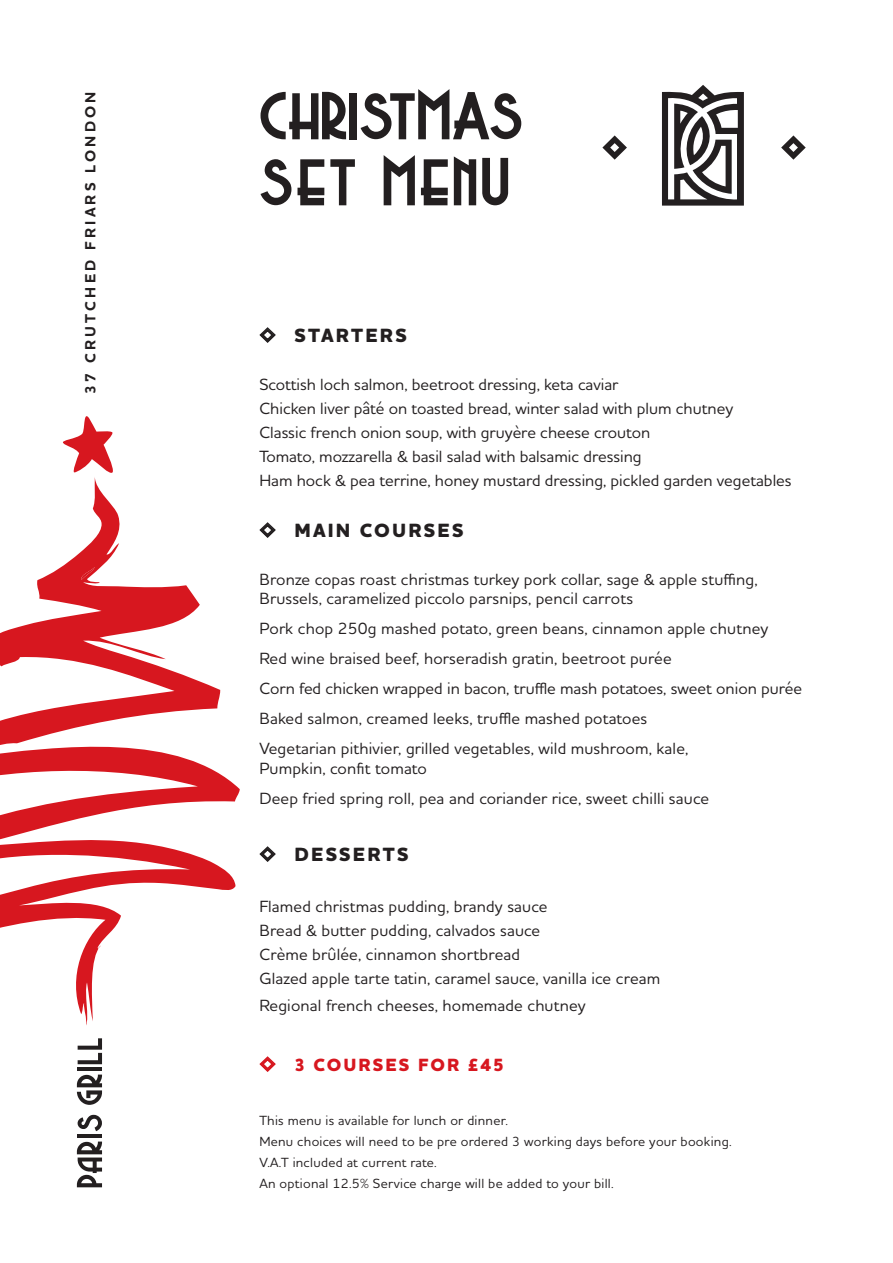
<style>
.page{position:relative;width:893px;height:1263px;background:#fff}
.page>*{position:absolute;margin:0;border:0;box-sizing:border-box;transform-origin:0 0}
.t1{font:700 63px "Copasetic NF";letter-spacing:.02em;color:#231f20}
.t2{font:800 19.5px "Houschka Pro";letter-spacing:.115em;color:#231f20}
.t3{font:800 18px "Houschka Pro";letter-spacing:.115em;color:#d7171f}
.t4{font:500 16.5px "Houschka Pro";letter-spacing:.01em;color:#231f20}
.t5{font:700 15px "Houschka Pro";letter-spacing:.215em;color:#231f20}
.t6{font:500 13.5px "Houschka Pro";letter-spacing:.02em;color:#231f20}
.s1{font-family:"Helvetica";font-weight:400;font-size:18.15px}
</style>
<div class="page">
<svg style="left:77px;top:1141px;width:25px;height:46px"></svg>
<hr style="left:78px;top:1134px;width:24px;height:4px;background:#231f20">
<svg style="left:78px;top:1115px;width:24px;height:16px"></svg>
<svg style="left:77px;top:1074px;width:25px;height:31px"></svg>
<hr style="left:78px;top:1067px;width:24px;height:4px;background:#231f20">
<svg style="left:78px;top:1038px;width:24px;height:26px"></svg>
<svg style="left:63px;top:416px;width:50px;height:57px"></svg>
<svg style="left:0;top:477px;width:240px;height:548px"></svg>
<svg style="left:80px;top:567px;width:15px;height:13px"></svg>
<svg style="left:662px;top:85px;width:82px;height:121px"></svg>
<svg style="left:602px;top:135px;width:25px;height:25px"></svg>
<svg style="left:781px;top:135px;width:25px;height:25px"></svg>
<p class="t5" style="left:81px;top:394px;width:304px;rotate:-90deg">37 CRUTCHED FRIARS LONDON</p>
<p class="t1" style="left:259px;top:85px;width:265px">CHRISTMAS</p>
<p class="t1" style="left:259px;top:151px;width:251px">SET MENU</p>
<p class="t2" style="left:259px;top:322px;width:149px"><span class="s1">◊</span> STARTERS</p>
<p class="t4" style="left:259px;top:373px;width:361px">Scottish loch salmon, beetroot dressing, keta caviar</p>
<p class="t4" style="left:259px;top:397px;width:475px">Chicken liver pâté on toasted bread, winter salad with plum chutney</p>
<p class="t4" style="left:259px;top:421px;width:392px">Classic french onion soup, with gruyère cheese crouton</p>
<p class="t4" style="left:259px;top:445px;width:384px">Tomato, mozzarella &amp; basil salad with balsamic dressing</p>
<p class="t4" style="left:259px;top:469px;width:534px">Ham hock &amp; pea terrine, honey mustard dressing, pickled garden vegetables</p>
<p class="t2" style="left:259px;top:517px;width:206px"><span class="s1">◊</span> MAIN COURSES</p>
<p class="t4" style="left:259px;top:568px;width:500px">Bronze copas roast christmas turkey pork collar, sage &amp; apple stuffing,</p>
<p class="t4" style="left:259px;top:588px;width:375px">Brussels, caramelized piccolo parsnips, pencil carrots</p>
<p class="t4" style="left:259px;top:618px;width:510px">Pork chop 250g mashed potato, green beans, cinnamon apple chutney</p>
<p class="t4" style="left:259px;top:648px;width:414px">Red wine braised beef, horseradish gratin, beetroot purée</p>
<p class="t4" style="left:259px;top:678px;width:544px">Corn fed chicken wrapped in bacon, truffle mash potatoes, sweet onion purée</p>
<p class="t4" style="left:259px;top:708px;width:389px">Baked salmon, creamed leeks, truffle mashed potatoes</p>
<p class="t4" style="left:259px;top:738px;width:430px">Vegetarian pithivier, grilled vegetables, wild mushroom, kale,</p>
<p class="t4" style="left:259px;top:757px;width:169px">Pumpkin, confit tomato</p>
<p class="t4" style="left:259px;top:787px;width:451px">Deep fried spring roll, pea and coriander rice, sweet chilli sauce</p>
<p class="t2" style="left:259px;top:841px;width:151px"><span class="s1">◊</span> DESSERTS</p>
<p class="t4" style="left:259px;top:895px;width:290px">Flamed christmas pudding, brandy sauce</p>
<p class="t4" style="left:259px;top:919px;width:282px">Bread &amp; butter pudding, calvados sauce</p>
<p class="t4" style="left:259px;top:943px;width:262px">Crème brûlée, cinnamon shortbread</p>
<p class="t4" style="left:259px;top:967px;width:402px">Glazed apple tarte tatin, caramel sauce, vanilla ice cream</p>
<p class="t4" style="left:259px;top:994px;width:328px">Regional french cheeses, homemade chutney</p>
<p class="t3" style="left:259px;top:1053px;width:246px"><span class="s1">◊</span> 3 COURSES FOR £45</p>
<p class="t6" style="left:259px;top:1111px;width:250px">This menu is available for lunch or dinner.</p>
<p class="t6" style="left:259px;top:1132px;width:474px">Menu choices will need to be pre ordered 3 working days before your booking.</p>
<p class="t6" style="left:259px;top:1153px;width:179px">V.A.T included at current rate.</p>
<p class="t6" style="left:259px;top:1174px;width:356px">An optional 12.5% Service charge will be added to your bill.</p>
</div>
